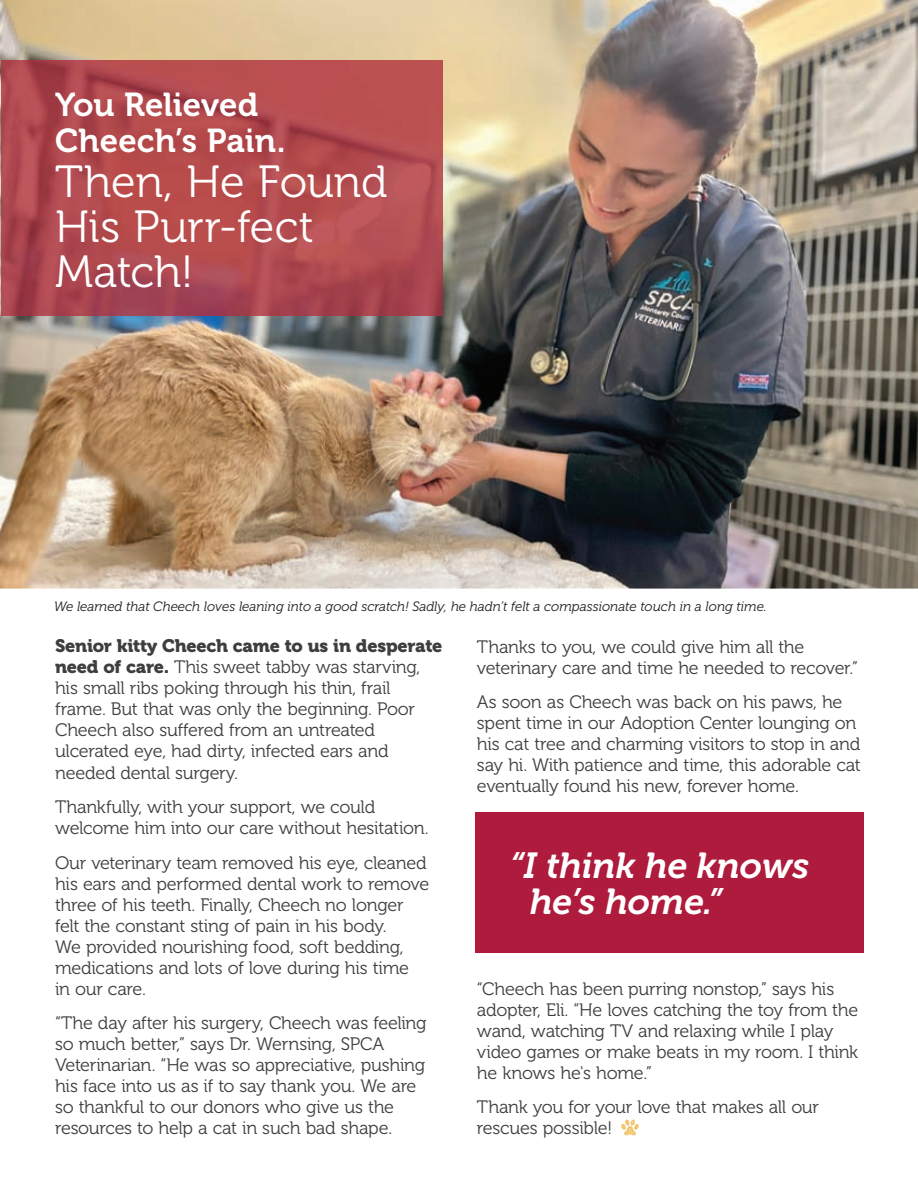
<style>
.page{position:relative;width:918px;height:1188px;background:#fff}
.page>*{position:absolute;margin:0;border:0;box-sizing:border-box;transform-origin:0 0}
.t1{font:45px/45px "Museo 300";letter-spacing:-.005em;color:#fff}
.t2{font:italic 36px/36px "Museo 700";color:#fff}
.t3{font:33px/36px "Museo 700";color:#fff}
.t4{font:18px/21px "Museo 300";letter-spacing:-.015em;color:#3e3e3f}
.t5{font:18px "Museo 900";letter-spacing:-.01em;color:#3e3e3f}
.t6{font:italic 13.5px "Museo 300";color:#231f20}
.s1{font-family:"Museo 900"}
</style>
<div class="page">
<svg style="left:621px;top:1119px;width:18px;height:16px"></svg>
<div style="left:476px;top:812px;width:388px;height:141px;background:#ae1b3d"></div>
<img style="left:0;top:0;width:918px;height:589px">
<img style="left:2px;top:60px;width:441px;height:256px">
<h3 class="t3" style="left:55px;top:87px;width:232px">You Relieved<br>Cheech’s Pain.</h3>
<h1 class="t1" style="left:55px;top:159px;width:334px">Then, He Found<br>His Purr-fect<br>Match!</h1>
<p class="t6" style="left:54px;top:599px;width:714px">We learned that Cheech loves leaning into a good scratch! Sadly, he hadn’t felt a compassionate touch in a long time.</p>
<p class="t5" style="left:55px;top:636px;width:389px">Senior kitty Cheech came to us in desperate</p>
<p class="t4" style="left:55px;top:657px;width:367px"><span class="s1">need of care.</span> This sweet tabby was starving, his small ribs poking through his thin, frail frame. But that was only the beginning. Poor Cheech also suffered from an untreated ulcerated eye, had dirty, infected ears and needed dental surgery.</p>
<p class="t4" style="left:55px;top:797px;width:375px">Thankfully, with your support, we could welcome him into our care without hesitation.</p>
<p class="t4" style="left:55px;top:852px;width:376px">Our veterinary team removed his eye, cleaned his ears and performed dental work to remove three of his teeth. Finally, Cheech no longer felt the constant sting of pain in his body.<br>We provided nourishing food, soft bedding, medications and lots of love during his time<br>in our care.</p>
<p class="t4" style="left:55px;top:1013px;width:373px">“The day after his surgery, Cheech was feeling so much better,” says Dr. Wernsing, SPCA Veterinarian. “He was so appreciative, pushing his face into us as if to say thank you. We are so thankful to our donors who give us the resources to help a cat in such bad shape.</p>
<p class="t4" style="left:477px;top:636px;width:382px">Thanks to you, we could give him all the veterinary care and time he needed to recover.”</p>
<p class="t4" style="left:477px;top:692px;width:385px">As soon as Cheech was back on his paws, he spent time in our Adoption Center lounging on his cat tree and charming visitors to stop in and say hi. With patience and time, this adorable cat eventually found his new, forever home.</p>
<h2 class="t2" style="left:530px;top:847px;width:281px;text-indent:-20px">“I think he knows he’s home.”</h2>
<p class="t4" style="left:477px;top:978px;width:383px">“Cheech has been purring nonstop,” says his adopter, Eli. “He loves catching the toy from the wand, watching TV and relaxing while I play video games or make beats in my room. I think he knows he's home.”</p>
<p class="t4" style="left:477px;top:1097px;width:344px">Thank you for your love that makes all our rescues possible!</p>
</div>
